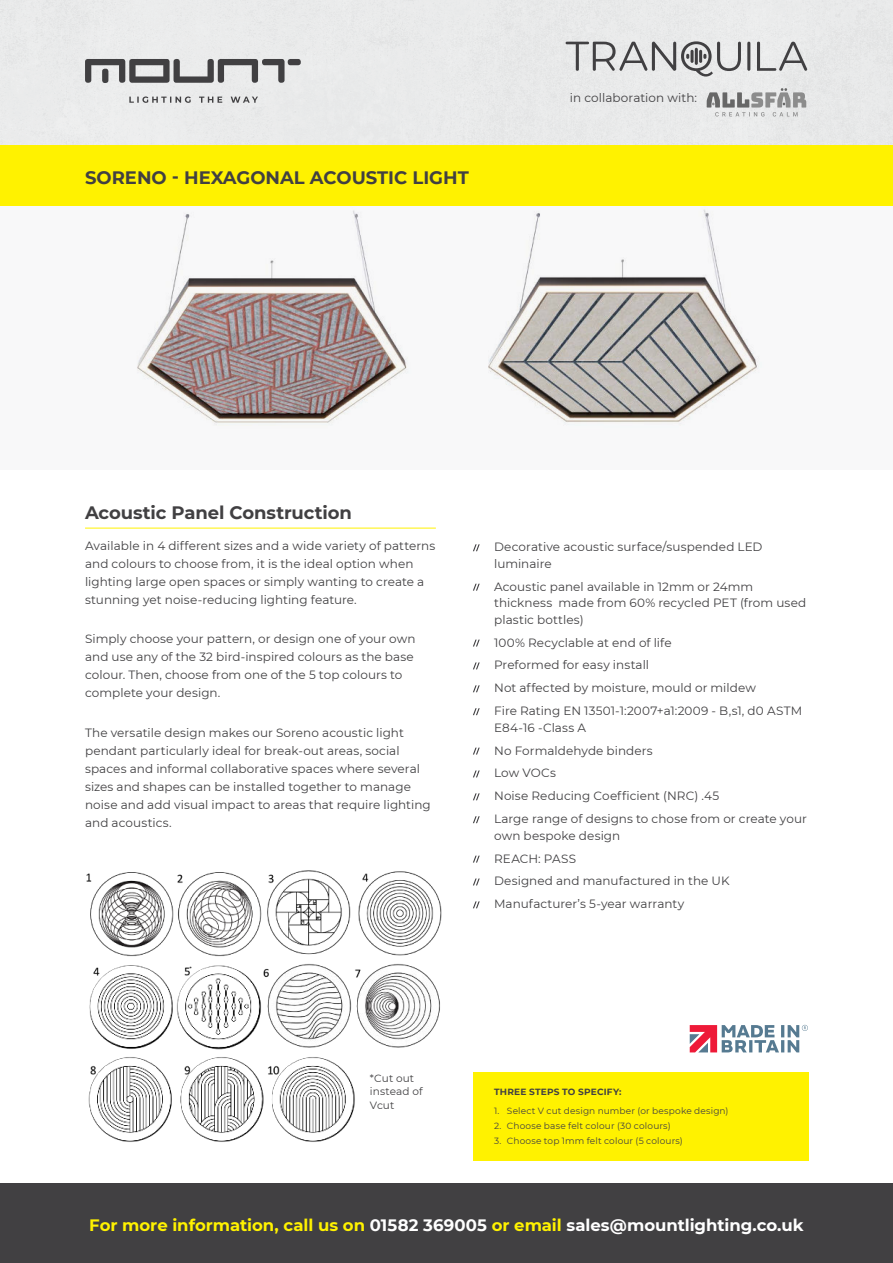
<style>
.page{position:relative;width:893px;height:1263px;background:#fff}
.page>*{position:absolute;margin:0;border:0;box-sizing:border-box;transform-origin:0 0}
.t1{font:700 18px "Montserrat";letter-spacing:-.005em;color:#414042}
.t2{font:700 16.5px "Montserrat";letter-spacing:-.005em;color:#fff}
.t3{font:12px/18px "Montserrat";letter-spacing:.005em;color:#414042}
.t4{font:10.5px/13.5px "Montserrat";letter-spacing:.01em;color:#414042}
.t5{font:9px "Montserrat";letter-spacing:.02em;color:#414042}
.t6{font:700 9px "Montserrat";letter-spacing:.025em;color:#414042}
.t7{font:6.15px "Montserrat";color:#000}
.s1{color:#fff200}
</style>
<div class="page">
<div style="left:0;top:145px;width:893px;height:61px;background:#fff200"></div>
<div style="left:0;top:206px;width:893px;height:264px;background:#f8f8f9"></div>
<hr style="left:85px;top:528px;width:351px;height:1px;background:#fff200">
<svg style="left:473px;top:544px;width:7px;height:7px"></svg>
<svg style="left:473px;top:584px;width:7px;height:7px"></svg>
<svg style="left:473px;top:640px;width:7px;height:6px"></svg>
<svg style="left:473px;top:662px;width:7px;height:7px"></svg>
<svg style="left:473px;top:685px;width:7px;height:7px"></svg>
<svg style="left:473px;top:708px;width:7px;height:7px"></svg>
<svg style="left:473px;top:748px;width:7px;height:6px"></svg>
<svg style="left:473px;top:770px;width:7px;height:7px"></svg>
<svg style="left:473px;top:793px;width:7px;height:7px"></svg>
<svg style="left:473px;top:816px;width:7px;height:7px"></svg>
<svg style="left:473px;top:856px;width:7px;height:6px"></svg>
<svg style="left:473px;top:878px;width:7px;height:7px"></svg>
<svg style="left:473px;top:901px;width:7px;height:7px"></svg>
<div style="left:473px;top:1072px;width:336px;height:89px;background:#fff200"></div>
<img style="left:488px;top:210px;width:269px;height:212px">
<img style="left:137px;top:210px;width:270px;height:213px">
<img style="left:86px;top:870px;width:356px;height:87px">
<img style="left:88px;top:1057px;width:267px;height:85px">
<img style="left:89px;top:965px;width:84px;height:84px">
<img style="left:263px;top:964px;width:177px;height:84px">
<img style="left:176px;top:965px;width:85px;height:85px">
<svg style="left:690px;top:1025px;width:118px;height:27px"></svg>
<svg style="left:129px;top:96px;width:129px;height:7px"></svg>
<svg style="left:85px;top:59px;width:216px;height:24px;background:#9a9a9b"></svg>
<div style="left:0;top:1183px;width:893px;height:80px;background:#414042"></div>
<svg style="left:757px;top:42px;width:50px;height:29px"></svg>
<hr style="left:747px;top:42px;width:3px;height:29px;background:#414042;border-radius:2px">
<svg style="left:566px;top:41px;width:175px;height:36px;background:#c0c0c1"></svg>
<svg style="left:707px;top:88px;width:100px;height:29px;background:#c1c2c2"></svg>
<h1 class="t1" style="left:85px;top:165px;width:385px">SORENO - HEXAGONAL ACOUSTIC LIGHT</h1>
<p class="t3" style="left:570px;top:89px;width:129px">in collaboration with:</p>
<h1 class="t1" style="left:85px;top:500px;width:268px">Acoustic Panel Construction</h1>
<p class="t3" style="left:85px;top:537px;width:352px">Available in 4 different sizes and a wide variety of patterns and colours to choose from, it is the ideal option when lighting large open spaces or simply wanting to create a stunning yet noise-reducing lighting feature.</p>
<p class="t3" style="left:85px;top:630px;width:332px">Simply choose your pattern, or design one of your own and use any of the 32 bird-inspired colours as the base colour. Then, choose from one of the 5 top colours to complete your design.</p>
<p class="t3" style="left:85px;top:724px;width:347px">The versatile design makes our Soreno acoustic light pendant particularly ideal for break-out areas, social spaces and informal collaborative spaces where several sizes and shapes can be installed together to manage noise and add visual impact to areas that require lighting and acoustics.</p>
<p class="t7" style="left:190px;top:966px;width:4px">*</p>
<p class="t4" style="left:370px;top:1072px;width:54px">*Cut out instead of<br>Vcut</p>
<p class="t3" style="left:494px;top:539px;width:270px;line-height:16.5px">Decorative acoustic surface/suspended LED luminaire</p>
<p class="t3" style="left:494px;top:578px;width:314px;line-height:16.5px">Acoustic panel available in 12mm or 24mm thickness made from 60% recycled PET (from used plastic bottles)</p>
<p class="t3" style="left:494px;top:631px;width:310px;line-height:23px">100% Recyclable at end of life<br>Preformed for easy install<br>Not affected by moisture, mould or mildew<br>Fire Rating EN 13501-1:2007+a1:2009 - B,s1, d0 ASTM</p>
<p class="t3" style="left:494px;top:716px;width:314px;line-height:23px">E84-16 -Class A<br>No Formaldehyde binders<br>Low VOCs<br>Noise Reducing Coefficient (NRC) .45<br>Large range of designs to chose from or create your</p>
<p class="t3" style="left:494px;top:824px;width:237px;line-height:23px">own bespoke design<br>REACH: PASS<br>Designed and manufactured in the UK<br>Manufacturer’s 5-year warranty</p>
<p class="t6" style="left:494px;top:1085px;width:129px">THREE STEPS TO SPECIFY:</p>
<p class="t5" style="left:494px;top:1107px;width:236px">1. Select V cut design number (or bespoke design)</p>
<p class="t5" style="left:494px;top:1121px;width:178px">2. Choose base felt colour (30 colours)</p>
<p class="t5" style="left:494px;top:1136px;width:190px">3. Choose top 1mm felt colour (5 colours)</p>
<h2 class="t2" style="left:89px;top:1218px;width:716px"><span class="s1">For more information, call us on</span> 01582 369005 <span class="s1">or email</span> sales@mountlighting.co.uk</h2>
</div>
